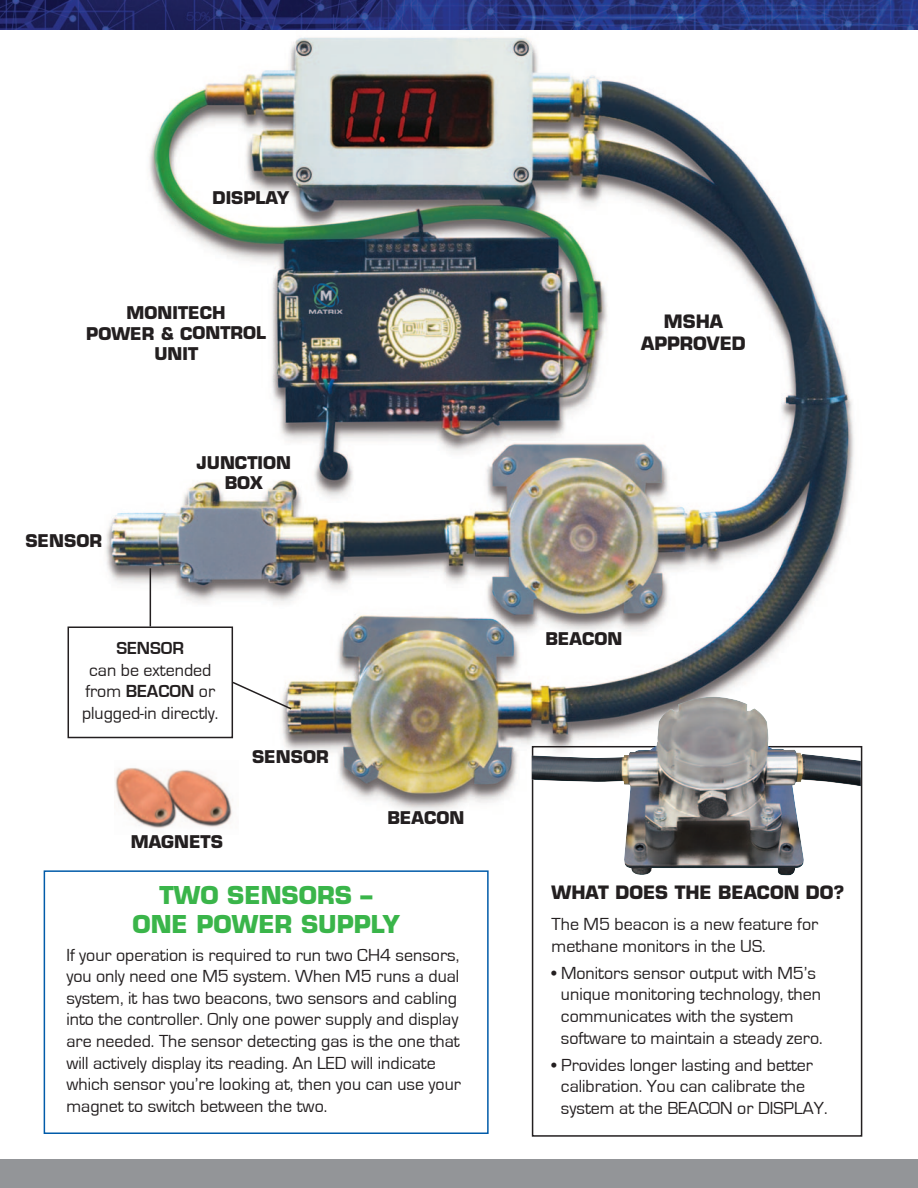
<style>
.page{position:relative;width:918px;height:1188px;background:#fff}
.page>*{position:absolute;margin:0;border:0;box-sizing:border-box;transform-origin:0 0}
.t1{font:700 24px/28.8px "Eurostile";color:#3ab54a;text-align:center}
.t2{font:18px/21.6px "Eurostile";color:#231f20}
.t3{font:700 18px "Eurostile";color:#231f20}
.t4{font:700 17.1px/20.5px "Eurostile";color:#231f20;text-align:center}
.s1{font-weight:700}
</style>
<div class="page">
<div style="left:0;top:1159px;width:918px;height:29px;background:#939598"></div>
<img style="left:67px;top:37px;width:796px;height:803px">
<div style="left:68px;top:627px;width:165px;height:111px;border:2px solid #231f20"></div>
<div style="left:532px;top:746px;width:330px;height:391px;border:2px solid #231f20"></div>
<img style="left:532px;top:696px;width:329px;height:179px">
<hr style="left:150px;top:568px;width:1px;height:59px;background:#231f20">
<svg style="left:231px;top:680px;width:62px;height:31px"></svg>
<div style="left:44px;top:870px;width:445px;height:264px;border:2px solid #015ba9"></div>
<img style="left:114px;top:760px;width:124px;height:74px">
<img style="left:0;top:0;width:918px;height:29px">
<p class="t4" style="left:212px;top:189px;width:78px">DISPLAY</p>
<p class="t4" style="left:86px;top:304px;width:182px">MONITECH<br>POWER &amp; CONTROL<br>UNIT</p>
<p class="t4" style="left:25px;top:532px;width:78px">SENSOR</p>
<p class="t4" style="left:197px;top:454px;width:96px">JUNCTION</p>
<p class="t4" style="left:225px;top:474px;width:40px">BOX</p>
<p class="t2" style="left:82px;top:638px;width:138px;text-align:center"><span class="s1">SENSOR<br></span>can be extended from <span class="s1">BEACON</span> or plugged-in directly.</p>
<p class="t4" style="left:131px;top:833px;width:94px">MAGNETS</p>
<p class="t4" style="left:252px;top:749px;width:78px">SENSOR</p>
<p class="t4" style="left:387px;top:810px;width:79px">BEACON</p>
<p class="t1" style="left:133px;top:883px;width:269px">TWO SENSORS –<br>ONE POWER SUPPLY</p>
<p class="t2" style="left:66px;top:944px;width:396px">If your operation is required to run two CH4 sensors, you only need one M5 system. When M5 runs a dual system, it has two beacons, two sensors and cabling into the controller. Only one power supply and display are needed. The sensor detecting gas is the one that will actively display its reading. An LED will indicate which sensor you’re looking at, then you can use your magnet to switch between the two.</p>
<p class="t3" style="left:664px;top:314px;width:61px">MSHA</p>
<p class="t3" style="left:641px;top:336px;width:106px">APPROVED</p>
<p class="t4" style="left:545px;top:630px;width:79px">BEACON</p>
<p class="t3" style="left:552px;top:886px;width:294px">WHAT DOES THE BEACON DO?</p>
<p class="t2" style="left:552px;top:914px;width:268px">The M5 beacon is a new feature for methane monitors in the US.</p>
<p class="t2" style="left:561px;top:963px;width:263px;text-indent:-9px">• Monitors sensor output with M5’s unique monitoring technology, then communicates with the system software to maintain a steady zero.</p>
<p class="t2" style="left:561px;top:1054px;width:268px;text-indent:-9px">• Provides longer lasting and better calibration. You can calibrate the system at the BEACON or DISPLAY.</p>
</div>
